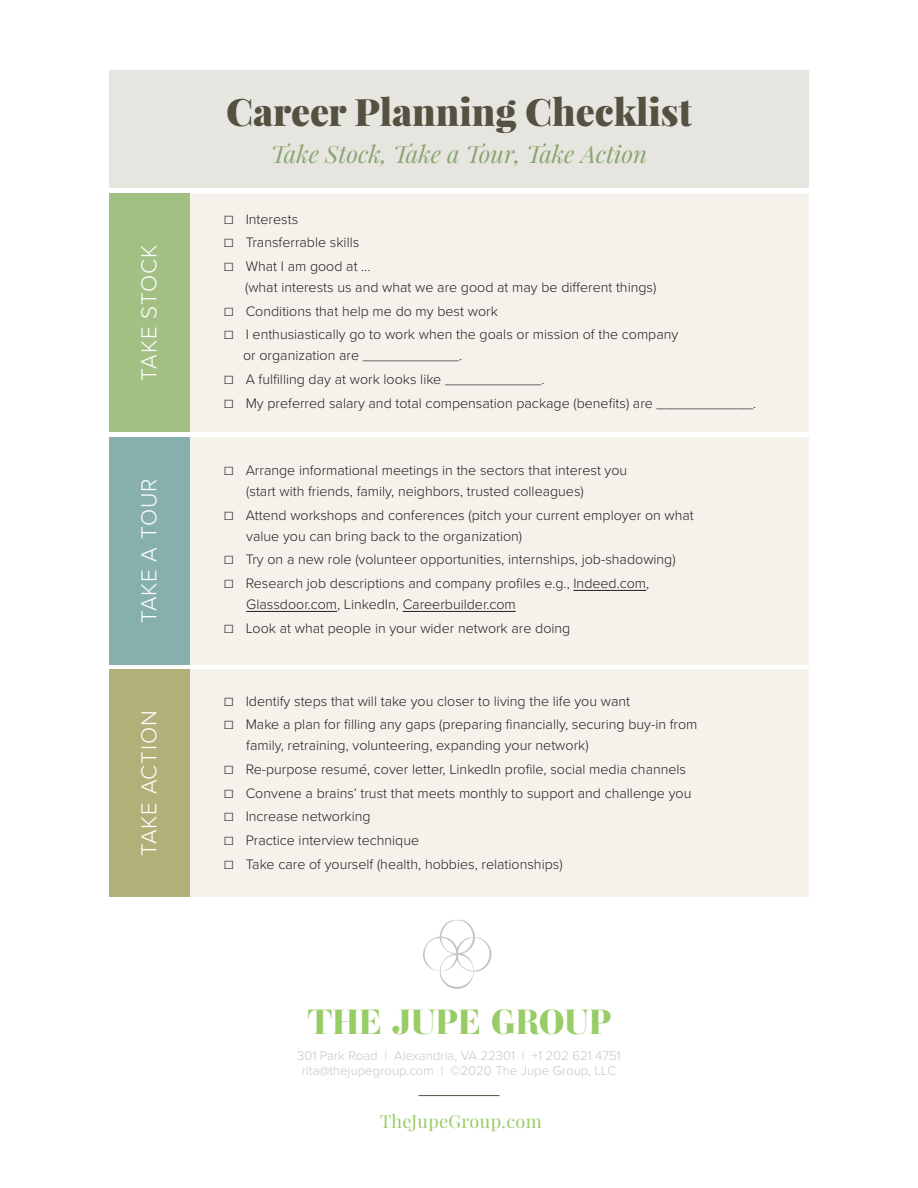
<style>
.page{position:relative;width:918px;height:1188px;background:#fff}
.page>*{position:absolute;margin:0;border:0;box-sizing:border-box;transform-origin:0 0}
.t1{font:900 37.8px "Playfair Display";color:#535241}
.t2{font:800 34.5px "Ambroise Std";color:#98cc66}
.t3{font:italic 24px "Playfair Display";color:#8ba571}
.t4{font:300 22.5px "Proxima Nova";letter-spacing:.04em;color:#fff}
.Fact_Text{font:18px "Playfair Display";letter-spacing:.02em;color:#98cc66}
.t5{font:300 14.25px/21px "Proxima Nova";color:#231f20}
.t6{font:300 13.2px/15.9px "Proxima Nova";color:#cbc5c3;text-align:center}
</style>
<div class="page">
<div style="left:109px;top:194px;width:700px;height:238px;background:#f4f2eb"></div>
<div style="left:109px;top:70px;width:700px;height:118px;background:#e6e5df"></div>
<div style="left:109px;top:193px;width:81px;height:239px;background:#a3c084"></div>
<hr style="left:418px;top:1095px;width:81px;height:1px;background:#535241">
<div style="left:109px;top:437px;width:700px;height:228px;background:#f4f2eb"></div>
<div style="left:109px;top:437px;width:81px;height:228px;background:#86afae"></div>
<hr style="left:573px;top:590px;width:73px;height:1px;background:#231f20">
<hr style="left:246px;top:611px;width:91px;height:1px;background:#231f20">
<hr style="left:403px;top:611px;width:113px;height:1px;background:#231f20">
<div style="left:109px;top:669px;width:700px;height:228px;background:#f4f2eb"></div>
<div style="left:109px;top:669px;width:81px;height:228px;background:#b3af79"></div>
<img style="left:423px;top:919px;width:69px;height:70px">
<p class="t4" style="left:132px;top:381px;width:138px;rotate:-90deg">TAKE STOCK</p>
<p class="t4" style="left:132px;top:623px;width:146px;rotate:-90deg">TAKE A TOUR</p>
<p class="t4" style="left:132px;top:856px;width:147px;rotate:-90deg">TAKE ACTION</p>
<p class="t1" style="left:226px;top:87px;width:467px">Career Planning Checklist</p>
<p class="t3" style="left:271px;top:138px;width:378px">Take Stock, Take a Tour, Take Action</p>
<p class="t5" style="left:224px;top:208px;width:76px">☐ Interests</p>
<p class="t5" style="left:224px;top:231px;width:137px">☐ Transferrable skills</p>
<p class="t5" style="left:245px;top:255px;width:413px;text-indent:-21px">☐ What I am good at …<br>(what interests us and what we are good at may be different things)</p>
<p class="t5" style="left:224px;top:300px;width:275px">☐ Conditions that help me do my best work</p>
<p class="t5" style="left:243px;top:323px;width:437px;text-indent:-19px">☐ I enthusiastically go to work when the goals or mission of the company or organization are ____________.</p>
<p class="t5" style="left:224px;top:368px;width:322px">☐ A fulfilling day at work looks like ____________.</p>
<p class="t5" style="left:224px;top:392px;width:534px">☐ My preferred salary and total compensation package (benefits) are ____________.</p>
<p class="t5" style="left:246px;top:459px;width:383px;text-indent:-22px">☐ Arrange informational meetings in the sectors that interest you (start with friends, family, neighbors, trusted colleagues)</p>
<p class="t5" style="left:246px;top:504px;width:449px;text-indent:-22px">☐ Attend workshops and conferences (pitch your current employer on what value you can bring back to the organization)</p>
<p class="t5" style="left:224px;top:548px;width:453px">☐ Try on a new role (volunteer opportunities, internships, job-shadowing)</p>
<p class="t5" style="left:246px;top:572px;width:405px;text-indent:-22px">☐ Research job descriptions and company profiles e.g., Indeed.com,<br>Glassdoor.com, LinkedIn, Careerbuilder.com</p>
<p class="t5" style="left:224px;top:617px;width:348px">☐ Look at what people in your wider network are doing</p>
<p class="t5" style="left:224px;top:690px;width:407px">☐ Identify steps that will take you closer to living the life you want</p>
<p class="t5" style="left:246px;top:713px;width:453px;text-indent:-22px">☐ Make a plan for filling any gaps (preparing financially, securing buy-in from family, retraining, volunteering, expanding your network)</p>
<p class="t5" style="left:224px;top:758px;width:464px">☐ Re-purpose resumé, cover letter, LinkedIn profile, social media channels</p>
<p class="t5" style="left:224px;top:782px;width:469px">☐ Convene a brains’ trust that meets monthly to support and challenge you</p>
<p class="t5" style="left:224px;top:805px;width:148px">☐ Increase networking</p>
<p class="t5" style="left:224px;top:829px;width:197px">☐ Practice interview technique</p>
<p class="t5" style="left:224px;top:853px;width:340px">☐ Take care of yourself (health, hobbies, relationships)</p>
<p class="t2" style="left:308px;top:1000px;width:306px">THE JUPE GROUP</p>
<p class="t6" style="left:297px;top:1047px;width:325px">301 Park Road | Alexandria, VA 22301 | +1 202 621 4751 rita@thejupegroup.com | ©2020 The Jupe Group, LLC</p>
<p class="Fact_Text" style="left:380px;top:1110px;width:163px">TheJupeGroup.com</p>
</div>
